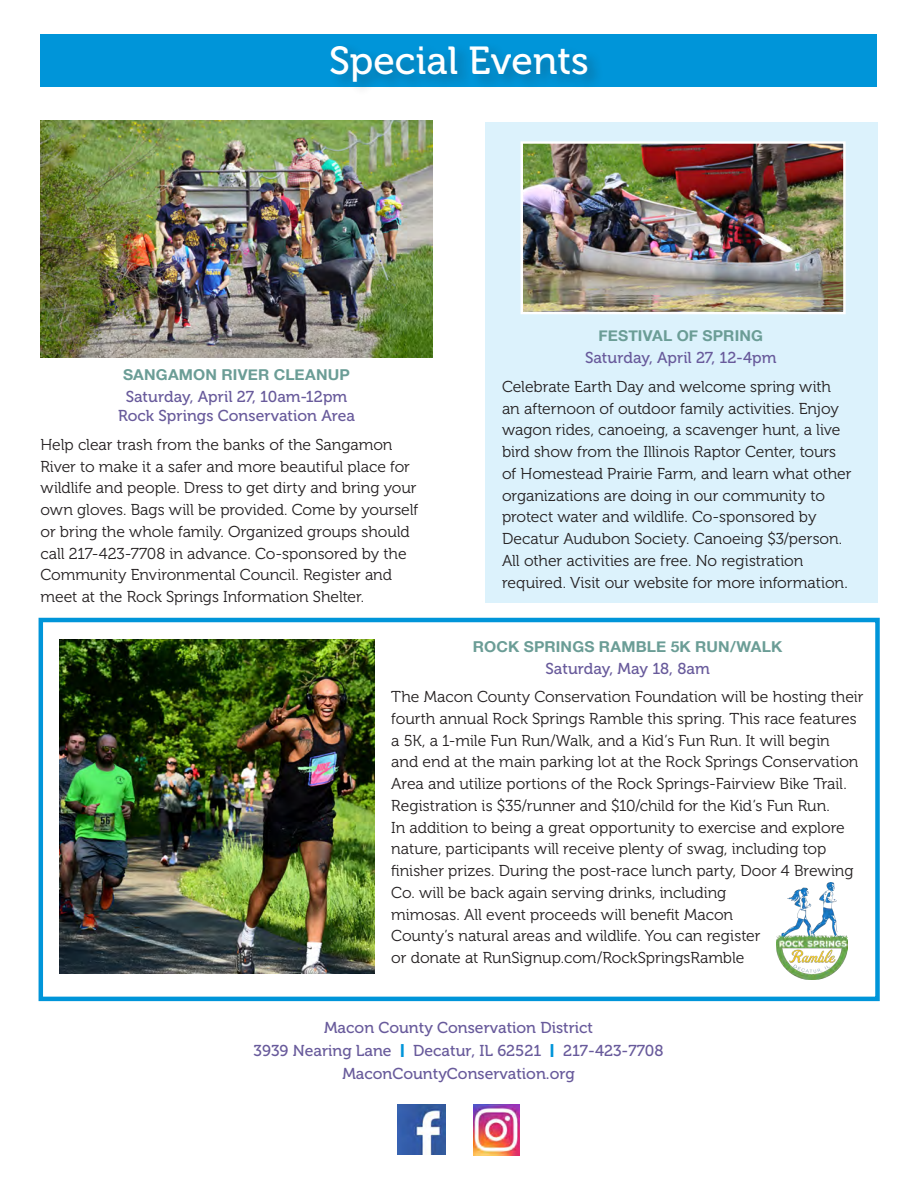
<style>
.page{position:relative;width:918px;height:1188px;background:#fff}
.page>*{position:absolute;margin:0;border:0;box-sizing:border-box;transform-origin:0 0}
.t1{font:39px "Museo 500";color:#fff}
.Body_copy_no_indents{font:15.75px/21.8px "Museo 300";letter-spacing:-.005em;color:#231f20}
.Happenings_Date{font:15.75px "Museo 500";color:#685a9b}
.Insert_Happenings_Date{font:15.75px/18.9px "Museo 500";color:#685a9b;text-align:center}
.Special_Events_Event_Title{font:700 15px "Helvetica Neue";letter-spacing:.01em;color:#6b9d96;scale:1.04 1}
.s1{font-family:"Helvetica Neue";font-weight:700;font-stretch:condensed;font-size:18px;color:#0095d9}
</style>
<div class="page">
<div style="left:39px;top:618px;width:841px;height:383px;border:4px solid #0095d9"></div>
<div style="left:485px;top:122px;width:393px;height:481px;background:#dcf2fc"></div>
<div style="left:40px;top:34px;width:838px;height:53px;background:#0095d9"></div>
<div style="left:328px;top:42px;width:276px;height:55px;background:#231f20;opacity:.32"></div>
<img style="left:397px;top:1104px;width:49px;height:51px">
<img style="left:473px;top:1104px;width:47px;height:51px">
<img style="left:40px;top:121px;width:392px;height:236px">
<img style="left:524px;top:144px;width:319px;height:167px">
<div style="left:521px;top:141px;width:325px;height:173px;border:2px solid #fff"></div>
<img style="left:59px;top:639px;width:316px;height:334px">
<img style="left:777px;top:883px;width:70px;height:97px">
<p class="t1" style="left:329px;top:39px;width:261px">Special Events</p>
<p class="Special_Events_Event_Title" style="left:123px;top:363px;width:220px">SANGAMON RIVER CLEANUP</p>
<p class="Insert_Happenings_Date" style="left:118px;top:388px;width:238px">Saturday, April 27, 10am-12pm<br>Rock Springs Conservation Area</p>
<p class="Body_copy_no_indents" style="left:40px;top:434px;width:379px">Help clear trash from the banks of the Sangamon River to make it a safer and more beautiful place for wildlife and people. Dress to get dirty and bring your own gloves. Bags will be provided. Come by yourself or bring the whole family. Organized groups should call 217-423-7708 in advance. Co-sponsored by the Community Environmental Council. Register and meet at the Rock Springs Information Shelter.</p>
<p class="Special_Events_Event_Title" style="left:599px;top:324px;width:160px">FESTIVAL OF SPRING</p>
<p class="Insert_Happenings_Date" style="left:585px;top:349px;width:193px">Saturday, April 27, 12-4pm</p>
<p class="Body_copy_no_indents" style="left:502px;top:376px;width:351px">Celebrate Earth Day and welcome spring with an afternoon of outdoor family activities. Enjoy wagon rides, canoeing, a scavenger hunt, a live bird show from the Illinois Raptor Center, tours of Homestead Prairie Farm, and learn what other organizations are doing in our community to protect water and wildlife. Co-sponsored by Decatur Audubon Society. Canoeing $3/person.<br>All other activities are free. No registration required. Visit our website for more information.</p>
<p class="Special_Events_Event_Title" style="left:473px;top:634px;width:299px">ROCK SPRINGS RAMBLE 5K RUN/WALK</p>
<p class="Insert_Happenings_Date" style="left:545px;top:659px;width:166px">Saturday, May 18, 8am</p>
<p class="Body_copy_no_indents" style="left:391px;top:686px;width:474px">The Macon County Conservation Foundation will be hosting their fourth annual Rock Springs Ramble this spring. This race features a 5K, a 1-mile Fun Run/Walk, and a Kid’s Fun Run. It will begin<br>and end at the main parking lot at the Rock Springs Conservation Area and utilize portions of the Rock Springs-Fairview Bike Trail.<br>Registration is $35/runner and $10/child for the Kid’s Fun Run.<br>In addition to being a great opportunity to exercise and explore nature, participants will receive plenty of swag, including top finisher prizes. During the post-race lunch party, Door 4 Brewing Co. will be back again serving drinks, including<br>mimosas. All event proceeds will benefit Macon<br>County’s natural areas and wildlife. You can register<br>or donate at RunSignup.com/RockSpringsRamble</p>
<p class="Happenings_Date" style="left:324px;top:1019px;width:270px">Macon County Conservation District</p>
<p class="Happenings_Date" style="left:254px;top:1042px;width:411px">3939 Nearing Lane <span class="s1">I</span> Decatur, IL 62521 <span class="s1">I</span> 217-423-7708</p>
<p class="Happenings_Date" style="left:342px;top:1065px;width:234px">MaconCountyConservation.org</p>
</div>
